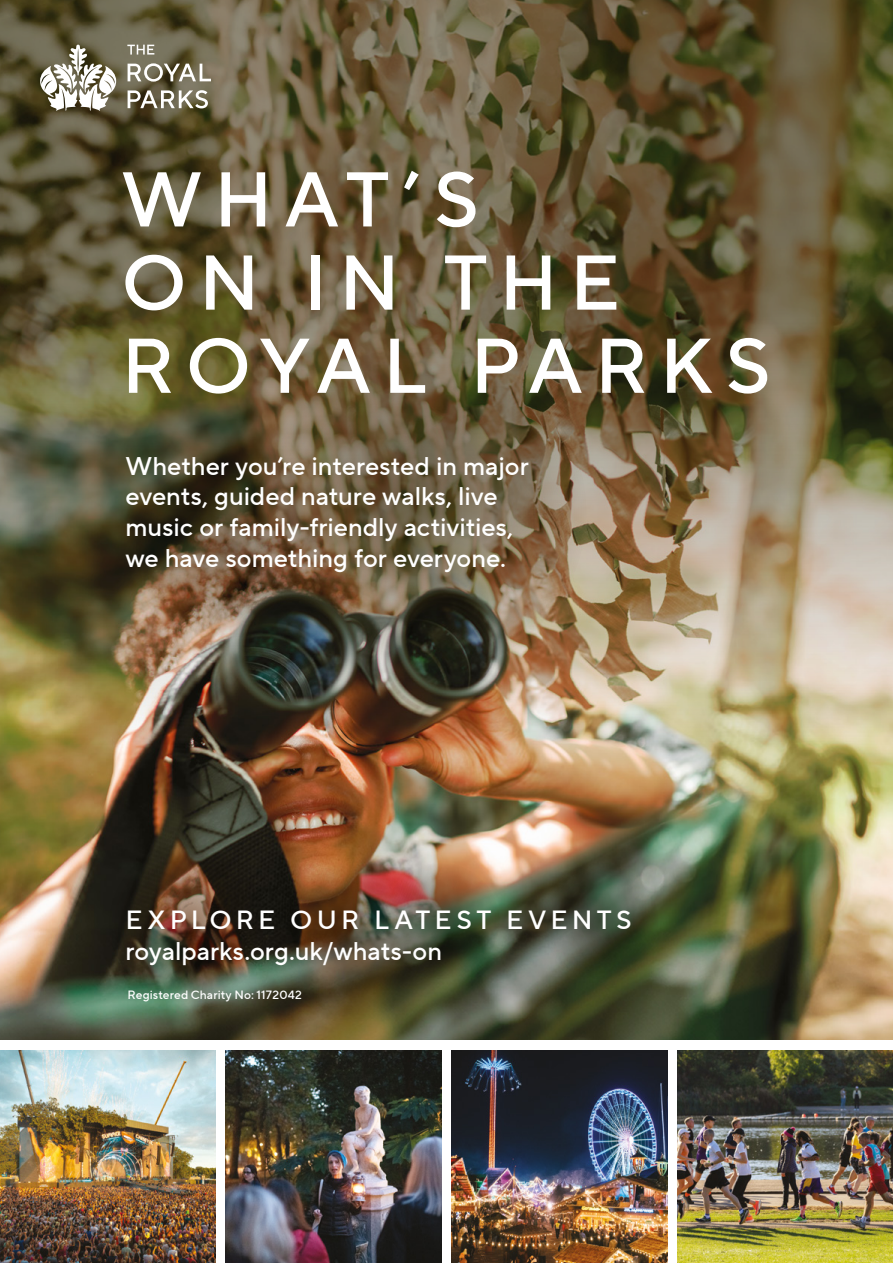
<style>
.page{position:relative;width:893px;height:1263px;background:#fff}
.page>*{position:absolute;margin:0;border:0;box-sizing:border-box;transform-origin:0 0}
.t1{font:500 77.4px/83.1px "TT Norms Pro";letter-spacing:.145em;color:#fff}
.t2{font:500 26.25px "TT Norms Pro";letter-spacing:.16em;color:#fff}
.t3{font:500 25.5px/30.6px "TT Norms Pro";color:#fff}
.t4{font:500 12px "TT Norms Pro";letter-spacing:.01em;color:#fff}
</style>
<div class="page">
<img style="left:0;top:757px;width:893px;height:283px">
<img style="left:0;top:0;width:893px;height:757px">
<img style="left:0;top:1050px;width:215px;height:213px">
<img style="left:226px;top:1050px;width:215px;height:213px">
<img style="left:452px;top:1050px;width:215px;height:213px">
<img style="left:248px;top:347px;width:339px;height:329px;border-radius:50%">
<svg style="left:135px;top:461px;width:182px;height:177px;background:#5c4832"></svg>
<img style="left:678px;top:1050px;width:215px;height:213px">
<img style="left:109px;top:843px;width:159px;height:160px;border-radius:50%">
<svg style="left:268px;top:863px;width:160px;height:160px;background:#58432a"></svg>
<img style="left:383px;top:862px;width:117px;height:117px;border-radius:50%">
<svg style="left:541px;top:862px;width:117px;height:117px;background:#434d3a"></svg>
<svg style="left:40px;top:45px;width:76px;height:66px"></svg>
<svg style="left:128px;top:63px;width:83px;height:19px"></svg>
<svg style="left:128px;top:90px;width:80px;height:18px"></svg>
<svg style="left:127px;top:45px;width:27px;height:10px"></svg>
<p class="t1" style="left:121px;top:158px;width:651px">WHAT’S<br>ON IN THE<br>ROYAL PARKS</p>
<p class="t3" style="left:126px;top:451px;width:405px">Whether you’re interested in major events, guided nature walks, live music or family-friendly activities, we have something for everyone.</p>
<p class="t2" style="left:126px;top:901px;width:508px">EXPLORE OUR LATEST EVENTS</p>
<p class="t3" style="left:126px;top:935px;width:318px">royalparks.org.uk/whats-on</p>
<p class="t4" style="left:128px;top:986px;width:176px">Registered Charity No: 1172042</p>
</div>
